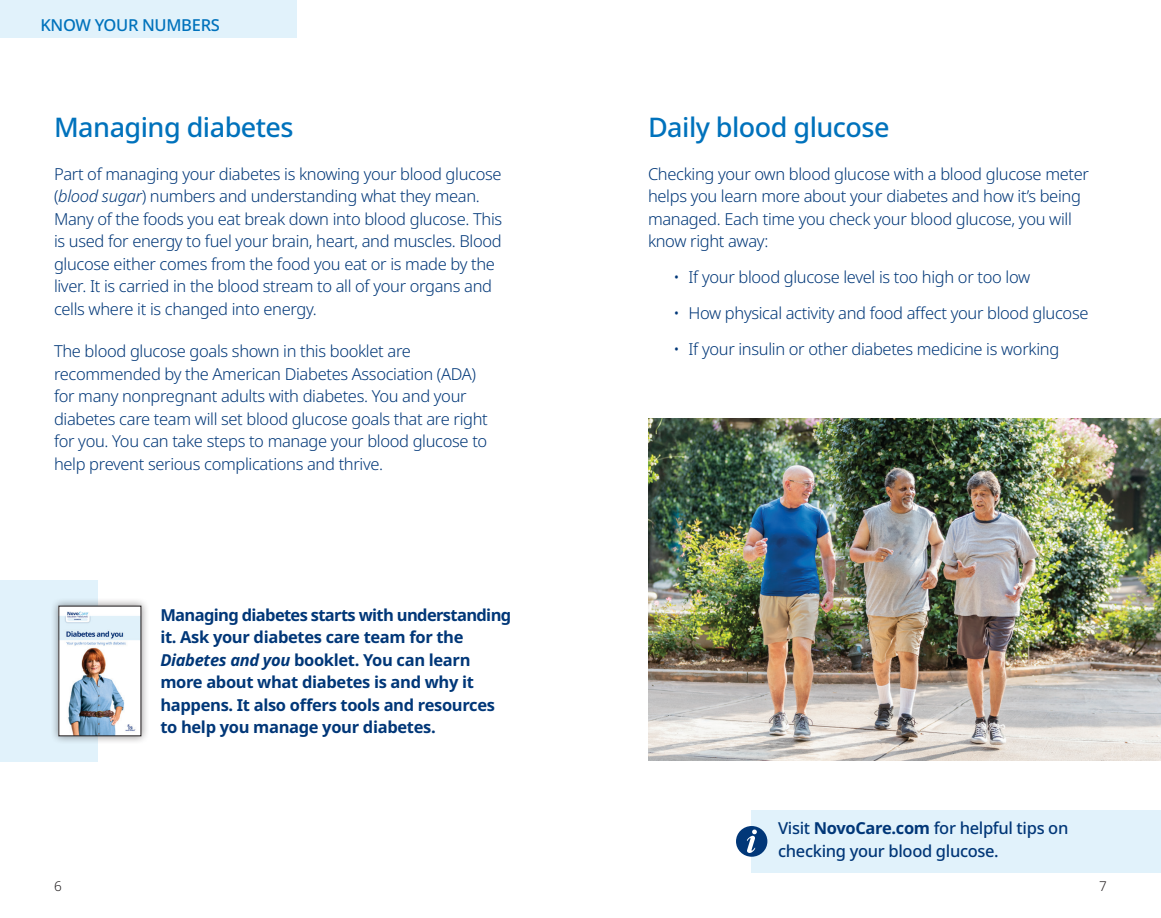
<style>
.page{position:relative;width:1161px;height:918px;background:#fff}
.page>*{position:absolute;margin:0;border:0;box-sizing:border-box;transform-origin:0 0}
.Headline{font:500 27px "Apis";letter-spacing:-.02em;color:#0072bc}
.body_text{font:300 16.5px/22.5px "Apis";letter-spacing:-.02em;color:#013778}
.t1{font:700 16.5px/22.5px "Apis";letter-spacing:-.02em;color:#013778}
.t2{font:500 16.5px/22.5px "Apis";letter-spacing:-.02em;color:#013778}
.t3{font:500 16.5px "Apis";letter-spacing:-.02em;color:#0072bc}
.t4{font:300 13.5px "Apis";color:#231f20}
.s1{font-style:italic}
.s2{font-weight:700}
</style>
<div class="page">
<div style="left:0;top:0;width:297px;height:38px;background:#e1f2fb"></div>
<img style="left:648px;top:418px;width:513px;height:343px">
<div style="left:751px;top:810px;width:410px;height:63px;background:#e1f2fb"></div>
<div style="left:736px;top:826px;width:31px;height:31px;background:#013778;border-radius:50%"></div>
<svg style="left:747px;top:830px;width:10px;height:23px"></svg>
<div style="left:0;top:580px;width:97px;height:182px;background:#e1f2fb"></div>
<div style="left:50px;top:598px;width:100px;height:146px;background:#231f20;opacity:.5"></div>
<img style="left:60px;top:608px;width:79px;height:126px">
<p class="t3" style="left:40px;top:13px;width:181px">KNOW YOUR NUMBERS</p>
<p class="Headline" style="left:54px;top:108px;width:241px">Managing diabetes</p>
<p class="body_text" style="left:54px;top:163px;width:450px">Part of managing your diabetes is knowing your blood glucose (<span class="s1">blood sugar</span>) numbers and understanding what they mean.<br>Many of the foods you eat break down into blood glucose. This is used for energy to fuel your brain, heart, and muscles. Blood glucose either comes from the food you eat or is made by the liver. It is carried in the blood stream to all of your organs and cells where it is changed into energy.</p>
<p class="body_text" style="left:54px;top:341px;width:435px">The blood glucose goals shown in this booklet are recommended by the American Diabetes Association (ADA) for many nonpregnant adults with diabetes. You and your diabetes care team will set blood glucose goals that are right for you. You can take steps to manage your blood glucose to help prevent serious complications and thrive.</p>
<p class="t1" style="left:160px;top:604px;width:352px">Managing diabetes starts with understanding it. Ask your diabetes care team for the <span class="s1">Diabetes and you</span> booklet. You can learn more about what diabetes is and why it happens. It also offers tools and resources to help you manage your diabetes.</p>
<p class="Headline" style="left:648px;top:108px;width:243px">Daily blood glucose</p>
<p class="body_text" style="left:648px;top:163px;width:443px">Checking your own blood glucose with a blood glucose meter helps you learn more about your diabetes and how it’s being managed. Each time you check your blood glucose, you will know right away:</p>
<p class="body_text" style="left:674px;top:266px;width:358px">• If your blood glucose level is too high or too low</p>
<p class="body_text" style="left:674px;top:302px;width:417px">• How physical activity and food affect your blood glucose</p>
<p class="body_text" style="left:674px;top:338px;width:387px">• If your insulin or other diabetes medicine is working</p>
<p class="t2" style="left:778px;top:818px;width:292px">Visit <span class="s2">NovoCare.com</span> for helpful tips on checking your blood glucose.</p>
<p class="t4" style="left:54px;top:877px;width:9px">6</p>
<p class="t4" style="left:1099px;top:877px;width:9px">7</p>
</div>
